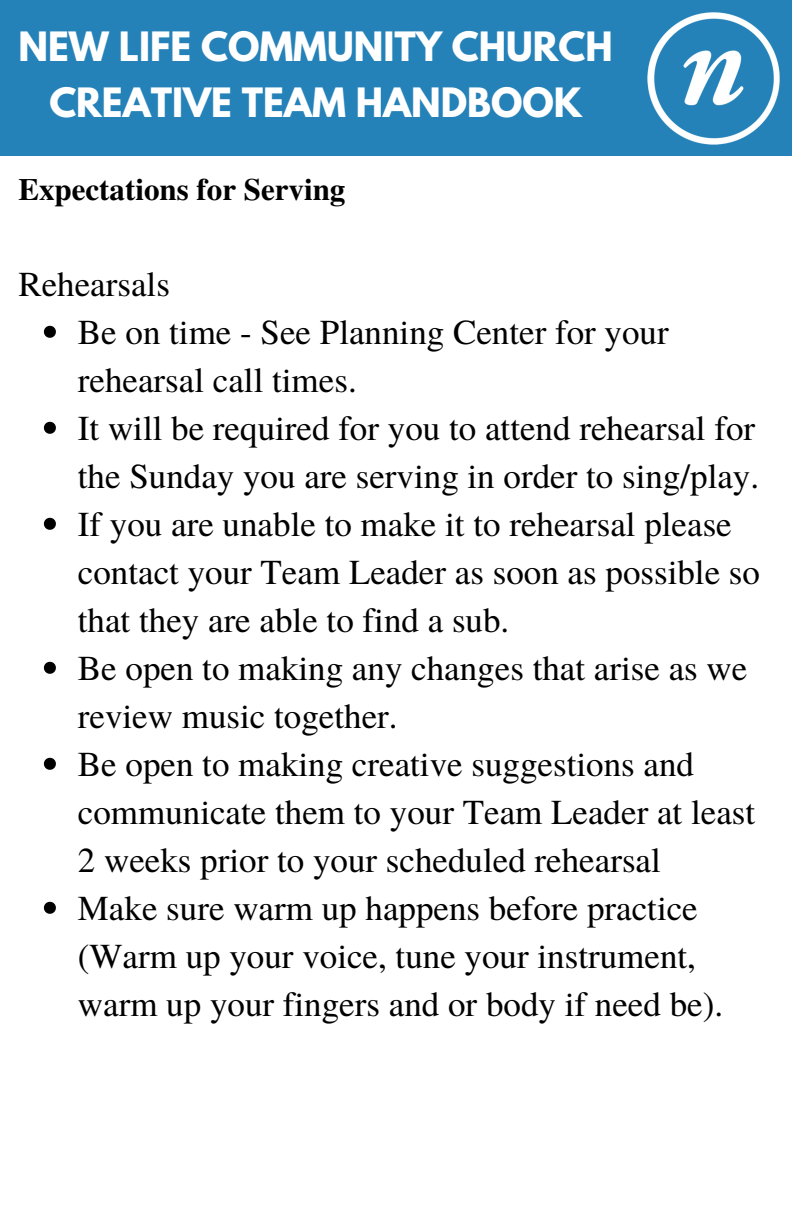
<style>
.page{position:relative;width:792px;height:1224px;background:#fff}
.page>*{position:absolute;margin:0;border:0;box-sizing:border-box;transform-origin:0 0}
.t1{font:700 35.8px "League Spartan";color:#fff}
.t2{font:35px/48px "Te X Gyre Termes";color:#000}
.t3{font:700 31px "Te X Gyre Termes";color:#000}
</style>
<div class="page">
<div style="left:0;top:0;width:792px;height:156px;background:#2582b8"></div>
<img style="left:647px;top:12px;width:132px;height:132px">
<svg style="left:44px;top:326px;width:12px;height:12px"></svg>
<svg style="left:44px;top:422px;width:12px;height:12px"></svg>
<svg style="left:44px;top:518px;width:12px;height:12px"></svg>
<svg style="left:44px;top:662px;width:12px;height:12px"></svg>
<svg style="left:44px;top:758px;width:12px;height:12px"></svg>
<svg style="left:44px;top:902px;width:12px;height:12px"></svg>
<p class="t1" style="left:19px;top:29px;width:596px">NEW LIFE COMMUNITY CHURCH</p>
<p class="t1" style="left:49px;top:85px;width:534px">CREATIVE TEAM HANDBOOK</p>
<p class="t3" style="left:18px;top:165px;width:329px">Expectations for Serving</p>
<p class="t2" style="left:18px;top:258px;width:153px">Rehearsals</p>
<p class="t2" style="left:78px;top:306px;width:592px">Be on time - See Planning Center for your rehearsal call times.</p>
<p class="t2" style="left:78px;top:402px;width:683px">It will be required for you to attend rehearsal for the Sunday you are serving in order to sing/play.</p>
<p class="t2" style="left:78px;top:498px;width:684px">If you are unable to make it to rehearsal please contact your Team Leader as soon as possible so that they are able to find a sub.</p>
<p class="t2" style="left:78px;top:642px;width:671px">Be open to making any changes that arise as we review music together.</p>
<p class="t2" style="left:78px;top:738px;width:679px">Be open to making creative suggestions and communicate them to your Team Leader at least<br>2 weeks prior to your scheduled rehearsal</p>
<p class="t2" style="left:78px;top:882px;width:647px">Make sure warm up happens before practice (Warm up your voice, tune your instrument, warm up your fingers and or body if need be).</p>
</div>
